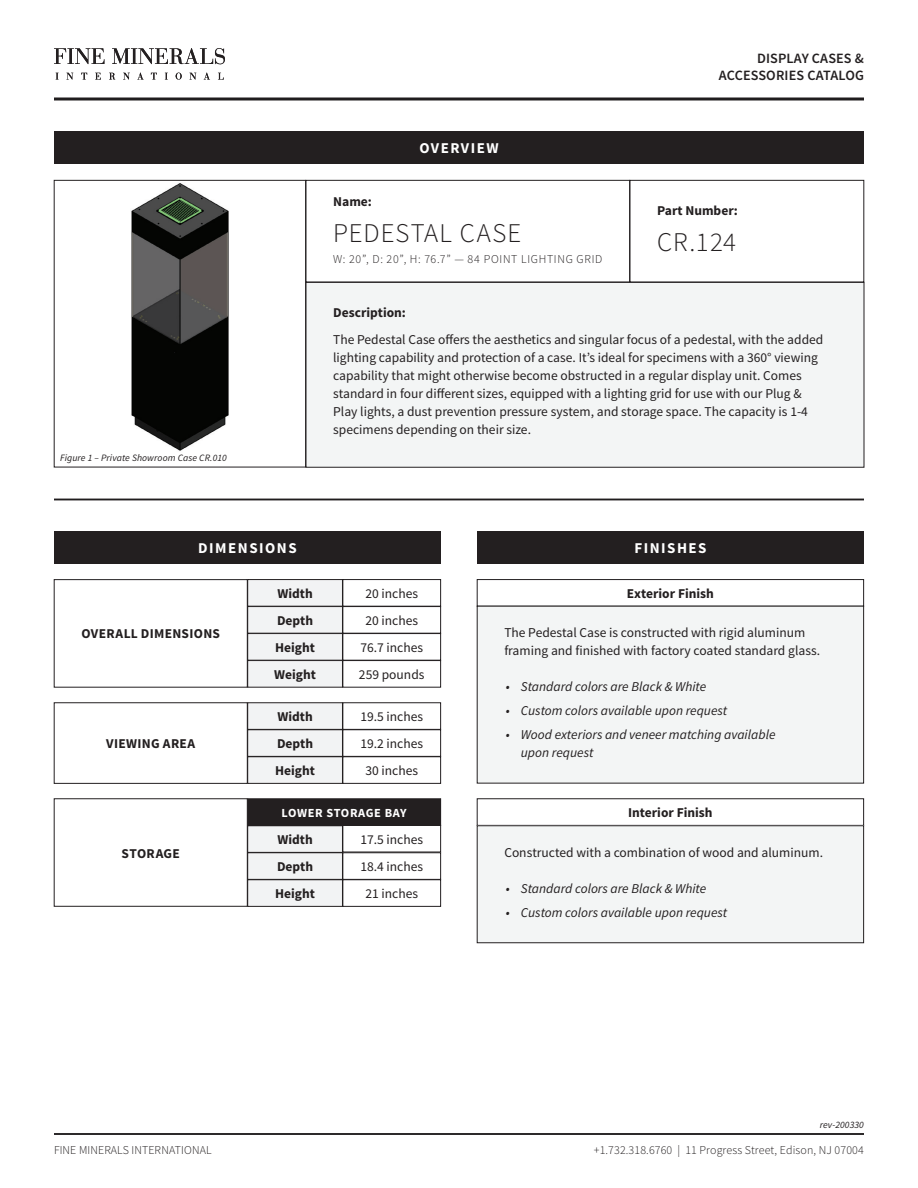
<style>
.page{position:relative;width:918px;height:1188px;background:#fff}
.page>*{position:absolute;margin:0;border:0;box-sizing:border-box;transform-origin:0 0}
.t1{font:300 27px "Source Sans Pro";letter-spacing:.04em;color:#231f20}
.t2{font:700 15px "Source Sans Pro";letter-spacing:.1em;color:#fff}
.t3{font:600 14.25px/16.5px "Source Sans Pro";letter-spacing:.01em;color:#231f20;text-align:right}
.t4{font:13.5px/18px "Source Sans Pro";color:#231f20}
.t5{font:italic 13.5px/18px "Source Sans Pro";color:#231f20}
.t6{font:700 13.5px/27px "Source Sans Pro";color:#231f20}
.t7{font:700 13.5px "Source Sans Pro";letter-spacing:.025em;color:#231f20}
.t8{font:700 13.5px "Source Sans Pro";letter-spacing:.03em;color:#231f20}
.t9{font:700 12.3px "Source Sans Pro";letter-spacing:.045em;color:#fff}
.t10{font:300 12px "Source Sans Pro";letter-spacing:.01em;color:#231f20}
.t11{font:300 12px "Source Sans Pro";letter-spacing:.06em;color:#231f20}
.t12{font:italic 9.75px "Source Sans Pro";letter-spacing:.01em;color:#231f20}
</style>
<div class="page">
<svg style="left:54px;top:48px;width:50px;height:16px"></svg>
<svg style="left:112px;top:48px;width:113px;height:16px"></svg>
<svg style="left:56px;top:73px;width:3px;height:7px"></svg>
<svg style="left:66px;top:73px;width:7px;height:7px"></svg>
<svg style="left:81px;top:73px;width:6px;height:7px"></svg>
<svg style="left:95px;top:73px;width:6px;height:7px"></svg>
<svg style="left:109px;top:73px;width:6px;height:7px"></svg>
<svg style="left:123px;top:73px;width:7px;height:7px"></svg>
<svg style="left:137px;top:72px;width:7px;height:8px"></svg>
<svg style="left:151px;top:73px;width:6px;height:7px"></svg>
<svg style="left:165px;top:73px;width:3px;height:7px"></svg>
<svg style="left:176px;top:73px;width:6px;height:7px"></svg>
<svg style="left:189px;top:73px;width:7px;height:7px"></svg>
<svg style="left:204px;top:72px;width:6px;height:8px"></svg>
<svg style="left:218px;top:73px;width:6px;height:7px"></svg>
<hr style="left:54px;top:98px;width:810px;height:2px;background:#201d1e">
<hr style="left:54px;top:1133px;width:810px;height:2px;background:#201d1e">
<hr style="left:54px;top:499px;width:810px;height:1px;background:#201d1e">
<img style="left:131px;top:183px;width:98px;height:268px">
<div style="left:54px;top:180px;width:252px;height:287px;border:1px solid #231f20"></div>
<div style="left:306px;top:282px;width:558px;height:185px;background:#f3f5f5"></div>
<div style="left:306px;top:282px;width:558px;height:185px;border:1px solid #231f20"></div>
<div style="left:54px;top:131px;width:810px;height:33px;background:#231f20"></div>
<div style="left:306px;top:180px;width:324px;height:102px;border:1px solid #231f20"></div>
<div style="left:630px;top:180px;width:234px;height:102px;border:1px solid #231f20"></div>
<div style="left:54px;top:531px;width:387px;height:33px;background:#231f20"></div>
<div style="left:248px;top:580px;width:94px;height:26px;background:#f2f3f4"></div>
<div style="left:248px;top:579px;width:95px;height:27px;border:1px solid #231f20"></div>
<div style="left:248px;top:703px;width:94px;height:26px;background:#f2f3f4"></div>
<div style="left:248px;top:703px;width:95px;height:27px;border:1px solid #231f20"></div>
<div style="left:343px;top:579px;width:98px;height:27px;border:1px solid #231f20"></div>
<div style="left:343px;top:703px;width:98px;height:27px;border:1px solid #231f20"></div>
<div style="left:248px;top:607px;width:94px;height:26px;background:#f2f3f4"></div>
<div style="left:248px;top:606px;width:95px;height:27px;border:1px solid #231f20"></div>
<div style="left:248px;top:730px;width:94px;height:26px;background:#f2f3f4"></div>
<div style="left:248px;top:730px;width:95px;height:27px;border:1px solid #231f20"></div>
<div style="left:343px;top:606px;width:98px;height:27px;border:1px solid #231f20"></div>
<div style="left:343px;top:730px;width:98px;height:27px;border:1px solid #231f20"></div>
<div style="left:248px;top:634px;width:94px;height:26px;background:#f2f3f4"></div>
<div style="left:248px;top:633px;width:95px;height:27px;border:1px solid #231f20"></div>
<div style="left:248px;top:661px;width:94px;height:26px;background:#f2f3f4"></div>
<div style="left:248px;top:660px;width:95px;height:27px;border:1px solid #231f20"></div>
<div style="left:248px;top:757px;width:94px;height:26px;background:#f2f3f4"></div>
<div style="left:248px;top:757px;width:95px;height:27px;border:1px solid #231f20"></div>
<div style="left:343px;top:633px;width:98px;height:27px;border:1px solid #231f20"></div>
<div style="left:343px;top:660px;width:98px;height:27px;border:1px solid #231f20"></div>
<div style="left:343px;top:757px;width:98px;height:27px;border:1px solid #231f20"></div>
<div style="left:54px;top:579px;width:194px;height:108px;border:1px solid #231f20"></div>
<div style="left:54px;top:703px;width:194px;height:81px;border:1px solid #231f20"></div>
<div style="left:248px;top:799px;width:193px;height:26px;background:#231f20"></div>
<div style="left:248px;top:799px;width:193px;height:27px;border:1px solid #231f20"></div>
<div style="left:248px;top:826px;width:94px;height:26px;background:#f2f3f4"></div>
<div style="left:248px;top:826px;width:95px;height:27px;border:1px solid #231f20"></div>
<div style="left:343px;top:825px;width:98px;height:27px;border:1px solid #231f20"></div>
<div style="left:248px;top:853px;width:94px;height:26px;background:#f2f3f4"></div>
<div style="left:248px;top:853px;width:95px;height:27px;border:1px solid #231f20"></div>
<div style="left:248px;top:880px;width:94px;height:26px;background:#f2f3f4"></div>
<div style="left:248px;top:880px;width:95px;height:27px;border:1px solid #231f20"></div>
<div style="left:343px;top:853px;width:98px;height:27px;border:1px solid #231f20"></div>
<div style="left:343px;top:880px;width:98px;height:27px;border:1px solid #231f20"></div>
<div style="left:477px;top:531px;width:387px;height:33px;background:#231f20"></div>
<div style="left:477px;top:579px;width:387px;height:27px;border:1px solid #231f20"></div>
<div style="left:477px;top:799px;width:387px;height:27px;border:1px solid #231f20"></div>
<div style="left:477px;top:606px;width:387px;height:177px;background:#f3f5f5"></div>
<div style="left:477px;top:826px;width:387px;height:117px;background:#f3f5f5"></div>
<div style="left:477px;top:826px;width:387px;height:117px;border:1px solid #231f20"></div>
<p class="t2" style="left:419px;top:139px;width:81px">OVERVIEW</p>
<p class="t6" style="left:333px;top:189px;width:40px">Name:</p>
<h1 class="t1" style="left:333px;top:217px;width:189px">PEDESTAL CASE</h1>
<p class="t11" style="left:333px;top:252px;width:271px">W: 20”, D: 20”, H: 76.7” — 84 POINT LIGHTING GRID</p>
<p class="t3" style="left:719px;top:51px;width:147px">DISPLAY CASES &amp;<br>ACCESSORIES CATALOG</p>
<p class="t6" style="left:657px;top:197px;width:82px">Part Number:</p>
<h1 class="t1" style="left:657px;top:225px;width:80px">CR.124</h1>
<p class="t12" style="left:60px;top:452px;width:168px">Figure 1 – Private Showroom Case CR.010</p>
<p class="t6" style="left:333px;top:299px;width:74px">Description:</p>
<p class="t4" style="left:333px;top:331px;width:492px">The Pedestal Case offers the aesthetics and singular focus of a pedestal, with the added lighting capability and protection of a case. It’s ideal for specimens with a 360° viewing capability that might otherwise become obstructed in a regular display unit. Comes standard in four different sizes, equipped with a lighting grid for use with our Plug &amp; Play lights, a dust prevention pressure system, and storage space. The capacity is 1-4 specimens depending on their size.</p>
<p class="t2" style="left:198px;top:539px;width:100px">DIMENSIONS</p>
<p class="t6" style="left:277px;top:580px;width:37px">Width</p>
<p class="t4" style="left:365px;top:585px;width:54px">20 inches</p>
<p class="t2" style="left:634px;top:539px;width:74px">FINISHES</p>
<p class="t6" style="left:627px;top:580px;width:89px">Exterior Finish</p>
<p class="t7" style="left:81px;top:625px;width:140px">OVERALL DIMENSIONS</p>
<p class="t8" style="left:106px;top:735px;width:91px">VIEWING AREA</p>
<p class="t6" style="left:277px;top:607px;width:38px">Depth</p>
<p class="t4" style="left:365px;top:612px;width:54px">20 inches</p>
<p class="t6" style="left:274px;top:634px;width:43px">Height<br>Weight</p>
<p class="t4" style="left:359px;top:634px;width:67px;line-height:27px">76.7 inches<br>259 pounds</p>
<p class="t6" style="left:277px;top:704px;width:37px">Width</p>
<p class="t4" style="left:360px;top:708px;width:64px">19.5 inches</p>
<p class="t6" style="left:277px;top:731px;width:38px">Depth</p>
<p class="t4" style="left:360px;top:735px;width:64px">19.2 inches</p>
<p class="t4" style="left:504px;top:624px;width:317px">The Pedestal Case is constructed with rigid aluminum framing and finished with factory coated standard glass.</p>
<p class="t5" style="left:506px;top:678px;width:202px">• Standard colors are Black &amp; White</p>
<p class="t5" style="left:506px;top:702px;width:223px">• Custom colors available upon request</p>
<p class="t5" style="left:521px;top:726px;width:256px;text-indent:-15px">• Wood exteriors and veneer matching available upon request</p>
<p class="t6" style="left:275px;top:758px;width:41px">Height</p>
<p class="t4" style="left:365px;top:762px;width:54px">30 inches</p>
<p class="t7" style="left:122px;top:844px;width:60px">STORAGE</p>
<p class="t9" style="left:282px;top:805px;width:127px">LOWER STORAGE BAY</p>
<p class="t6" style="left:277px;top:827px;width:37px">Width</p>
<p class="t4" style="left:360px;top:831px;width:64px">17.5 inches</p>
<p class="t6" style="left:275px;top:854px;width:41px">Depth<br>Height</p>
<p class="t4" style="left:360px;top:853px;width:64px;line-height:27px;text-align:center">18.4 inches<br>21 inches</p>
<p class="t10" style="left:54px;top:1143px;width:159px">FINE MINERALS INTERNATIONAL</p>
<p class="t6" style="left:628px;top:800px;width:86px">Interior Finish</p>
<p class="t4" style="left:504px;top:844px;width:320px">Constructed with a combination of wood and aluminum.</p>
<p class="t5" style="left:506px;top:880px;width:202px">• Standard colors are Black &amp; White</p>
<p class="t5" style="left:506px;top:904px;width:223px">• Custom colors available upon request</p>
<p class="t12" style="left:820px;top:1119px;width:46px">rev-200330</p>
<p class="t10" style="left:594px;top:1143px;width:271px">+1.732.318.6760 | 11 Progress Street, Edison, NJ 07004</p>
</div>
